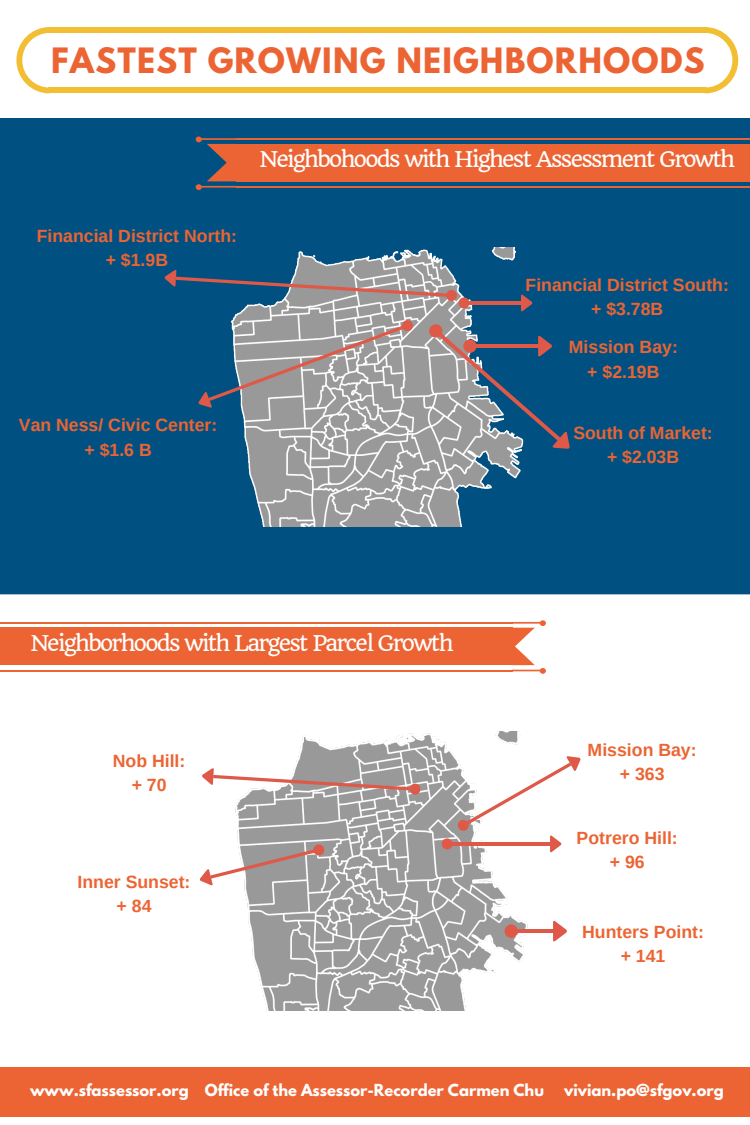
<style>
.page{position:relative;width:750px;height:1125px;background:#fff}
.page>*{position:absolute;margin:0;border:0;box-sizing:border-box;transform-origin:0 0}
.t1{font:700 31px "League Spartan";letter-spacing:.04em;color:#ec6433}
.t2{font:21.25px "Quando";letter-spacing:-.085em;color:#fff}
.t3{font:700 17.62px/24.4px "Arimo";color:#ec6433;text-align:center}
.t4{font:700 14.75px "League Spartan";color:#fff}
</style>
<div class="page">
<div style="left:0;top:1067px;width:750px;height:50px;background:#ec6433"></div>
<div style="left:0;top:0;width:750px;height:594px;background:#005182"></div>
<div style="left:237px;top:144px;width:513px;height:37px;background:#ec6433"></div>
<hr style="left:237px;top:186px;width:513px;height:2px;background:#ec6433">
<hr style="left:237px;top:138px;width:513px;height:2px;background:#ec6433">
<svg style="left:196px;top:136px;width:41px;height:54px"></svg>
<div style="left:0;top:628px;width:512px;height:37px;background:#ec6433"></div>
<hr style="left:0;top:670px;width:512px;height:1px;background:#ec6433">
<hr style="left:0;top:622px;width:512px;height:2px;background:#ec6433">
<svg style="left:512px;top:620px;width:34px;height:54px"></svg>
<img style="left:233px;top:248px;width:290px;height:279px">
<div style="left:0;top:0;width:750px;height:117px;background:#fff"></div>
<div style="left:48px;top:88px;width:658px;height:5px;background:#f2be32"></div>
<div style="left:48px;top:27px;width:658px;height:6px;background:#f2be32"></div>
<svg style="left:16px;top:27px;width:34px;height:66px"></svg>
<svg style="left:705px;top:27px;width:33px;height:66px"></svg>
<svg style="left:426px;top:322px;width:144px;height:134px"></svg>
<svg style="left:521px;top:294px;width:11px;height:17px"></svg>
<hr style="left:470px;top:301px;width:51px;height:4px;background:#de5947">
<div style="left:459px;top:297px;width:10px;height:11px;background:#de5947;border-radius:50%"></div>
<svg style="left:198px;top:319px;width:216px;height:93px"></svg>
<div style="left:446px;top:290px;width:11px;height:11px;background:#de5947;border-radius:50%"></div>
<svg style="left:164px;top:269px;width:284px;height:28px"></svg>
<img style="left:235px;top:731px;width:293px;height:280px">
<svg style="left:553px;top:921px;width:14px;height:20px"></svg>
<hr style="left:519px;top:929px;width:34px;height:4px;background:#de5947">
<div style="left:505px;top:924px;width:13px;height:14px;background:#de5947;border-radius:50%"></div>
<div style="left:442px;top:838px;width:11px;height:11px;background:#de5947;border-radius:50%"></div>
<svg style="left:451px;top:751px;width:130px;height:101px"></svg>
<svg style="left:200px;top:843px;width:125px;height:45px"></svg>
<svg style="left:409px;top:783px;width:12px;height:12px"></svg>
<svg style="left:202px;top:768px;width:209px;height:22px"></svg>
<h1 class="t1" style="left:51px;top:45px;width:655px">FASTEST GROWING NEIGHBORHOODS</h1>
<p class="t3" style="left:37px;top:224px;width:202px">Financial District North: + $1.9B</p>
<p class="t3" style="left:19px;top:413px;width:200px">Van Ness/ Civic Center: + $1.6 B</p>
<p class="t2" style="left:260px;top:146px;width:477px">Neighbohoods with Highest Assessment Growth</p>
<p class="t3" style="left:526px;top:272px;width:205px">Financial District South: + $3.78B</p>
<p class="t3" style="left:569px;top:335px;width:111px">Mission Bay: + $2.19B</p>
<p class="t3" style="left:573px;top:420px;width:141px">South of Market: + $2.03B</p>
<p class="t2" style="left:31px;top:630px;width:424px">Neighborhoods with Largest Parcel Growth</p>
<p class="t3" style="left:113px;top:749px;width:74px">Nob Hill: + 70</p>
<p class="t3" style="left:78px;top:870px;width:114px">Inner Sunset: + 84</p>
<p class="t3" style="left:588px;top:737px;width:111px">Mission Bay: + 363</p>
<p class="t3" style="left:577px;top:825px;width:103px">Potrero Hill: + 96</p>
<p class="t3" style="left:582px;top:919px;width:123px">Hunters Point: + 141</p>
<p class="t4" style="left:30px;top:1083px;width:515px">www.sfassessor.org Office of the Assessor-Recorder Carmen Chu</p>
<p class="t4" style="left:564px;top:1083px;width:161px">vivian.po@sfgov.org</p>
</div>
